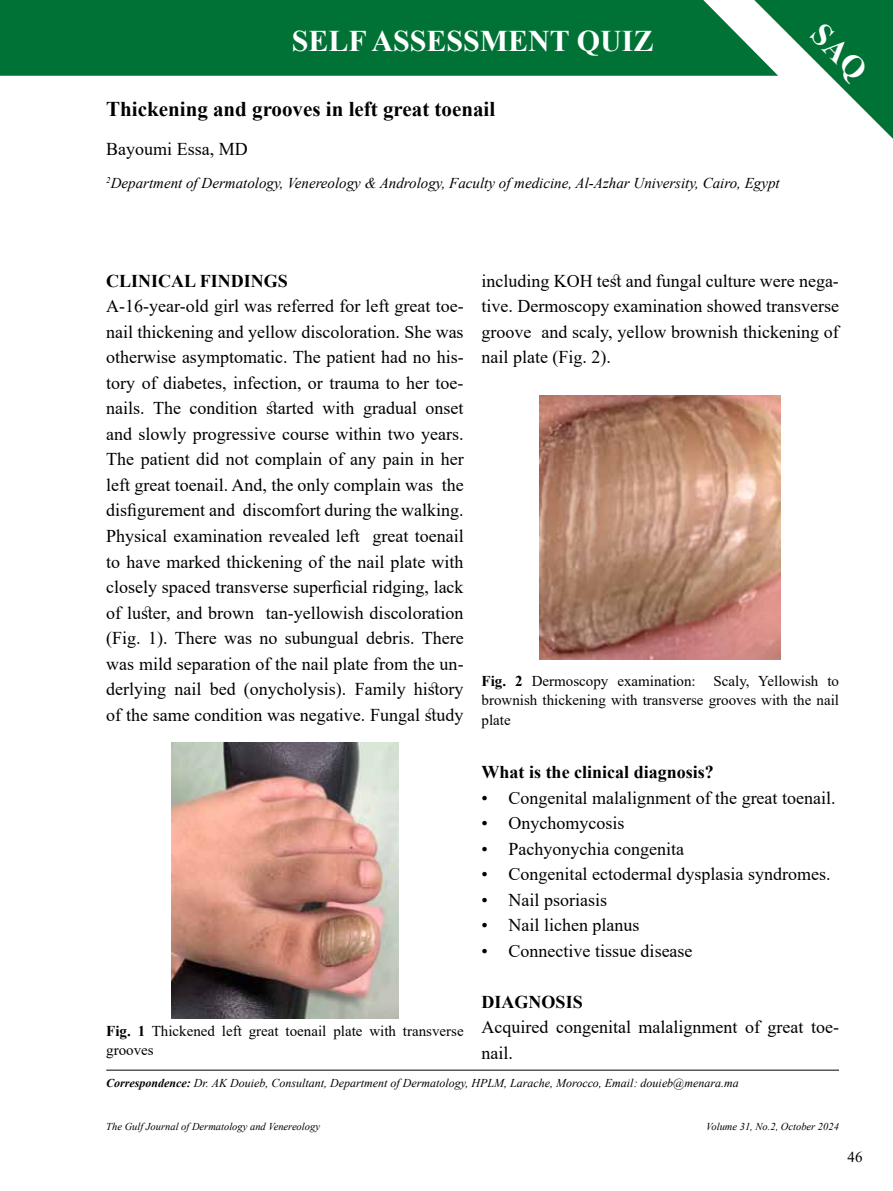
<style>
.page{position:relative;width:893px;height:1191px;background:#fff}
.page>*{position:absolute;margin:0;border:0;box-sizing:border-box;transform-origin:0 0}
.t1{font:700 30px "Times New Roman";color:#fff}
.t2{font:700 21px "Times New Roman";color:#000}
.t3{font:18px/25.5px "Times New Roman";color:#000;text-align:justify}
.t4{font:700 18px "Times New Roman";color:#000}
.t5{font:15px/19.5px "Times New Roman";color:#000}
.t6{font:italic 15px "Times New Roman";color:#000}
.t7{font:italic 12px "Times New Roman";color:#000}
.t8{font:italic 10.5px "Times New Roman";color:#000}
.s1{font-weight:700}
</style>
<div class="page">
<div style="left:0;top:0;width:754px;height:76px;background:#007236"></div>
<hr style="left:106px;top:1069px;width:733px;height:1px;background:#000">
<img style="left:172px;top:742px;width:226px;height:276px">
<img style="left:540px;top:395px;width:241px;height:264px">
<svg style="left:754px;top:0;width:139px;height:139px"></svg>
<h1 class="t1" style="left:292px;top:20px;width:363px">SELF ASSESSMENT QUIZ</h1>
<p class="t2" style="left:106px;top:94px;width:390px">Thickening and grooves in left great toenail</p>
<p class="t3" style="left:106px;top:136px;width:143px">Bayoumi Essa, MD</p>
<p class="t6" style="left:106px;top:173px;width:675px"><sup>2</sup>Department of Dermatology, Venereology &amp; Andrology, Faculty of medicine, Al-Azhar University, Cairo, Egypt</p>
<p class="t4" style="left:106px;top:268px;width:183px">CLINICAL FINDINGS</p>
<p class="t3" style="left:106px;top:293px;width:359px">A-16-year-old girl was referred for left great toe&shy;nail thickening and yellow discoloration. She was otherwise asymptomatic. The patient had no his&shy;tory of diabetes, infection, or trauma to her toe&shy;nails. The condition started with gradual onset and slowly progressive course within two years.<br>The patient did not complain of any pain in her left great toenail. And, the only complain was the disfigurement and discomfort during the walking.<br>Physical examination revealed left great toenail to have marked thickening of the nail plate with closely spaced transverse superficial ridging, lack of luster, and brown tan-yellowish discoloration (Fig. 1). There was no subungual debris. There was mild separation of the nail plate from the un&shy;derlying nail bed (onycholysis). Family history of the same condition was negative. Fungal study</p>
<p class="t5" style="left:106px;top:1020px;width:359px"><span class="s1">Fig. 1</span> Thickened left great toenail plate with transverse grooves</p>
<p class="t3" style="left:482px;top:267px;width:359px">including KOH test and fungal culture were nega&shy;tive. Dermoscopy examination showed transverse groove and scaly, yellow brownish thickening of nail plate (Fig. 2).</p>
<p class="t5" style="left:482px;top:670px;width:359px;text-align:justify"><span class="s1">Fig. 2</span> Dermoscopy examination: Scaly, Yellowish to brownish thickening with transverse grooves with the nail plate</p>
<p class="t4" style="left:482px;top:759px;width:234px">What is the clinical diagnosis?</p>
<p class="t3" style="left:482px;top:784px;width:355px">• Congenital malalignment of the great toenail.</p>
<p class="t3" style="left:482px;top:810px;width:144px">• Onychomycosis</p>
<p class="t3" style="left:482px;top:835px;width:204px">• Pachyonychia congenita</p>
<p class="t3" style="left:482px;top:861px;width:350px">• Congenital ectodermal dysplasia syndromes.</p>
<p class="t3" style="left:482px;top:886px;width:127px">• Nail psoriasis</p>
<p class="t3" style="left:482px;top:912px;width:159px">• Nail lichen planus</p>
<p class="t3" style="left:482px;top:937px;width:212px">• Connective tissue disease</p>
<p class="t4" style="left:482px;top:988px;width:103px">DIAGNOSIS</p>
<p class="t3" style="left:482px;top:1014px;width:359px">Acquired congenital malalignment of great toe&shy;nail.</p>
<p class="t7" style="left:106px;top:1075px;width:634px"><span class="s1">Correspondence:</span> Dr. AK Douieb, Consultant, Department of Dermatology, HPLM, Larache, Morocco, Email: douieb@menara.ma</p>
<p class="t8" style="left:106px;top:1119px;width:215px">The Gulf Journal of Dermatology and Venereology</p>
<p class="t8" style="left:706px;top:1119px;width:134px">Volume 31, No.2, October 2024</p>
<p class="t5" style="left:847px;top:1146px;width:16px">46</p>
</div>
